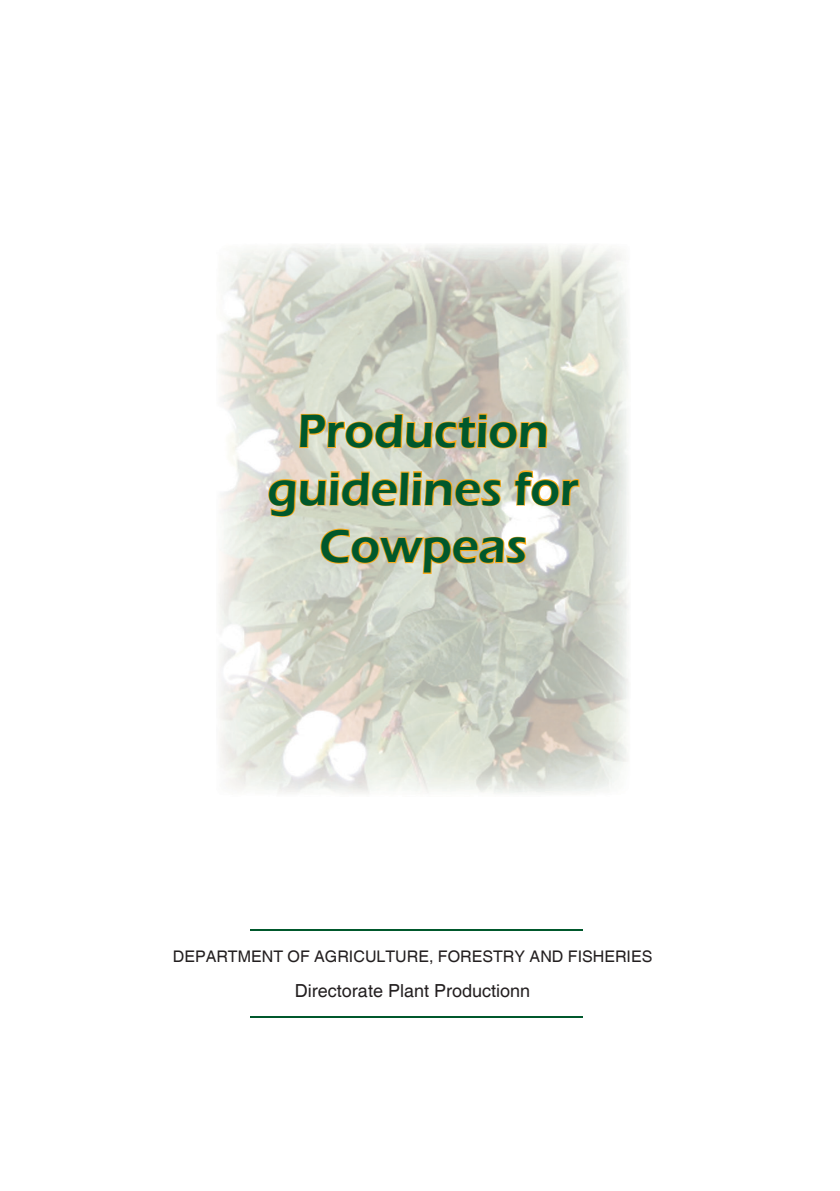
<style>
.page{position:relative;width:840px;height:1191px;background:#fff}
.page>*{position:absolute;margin:0;border:0;box-sizing:border-box;transform-origin:0 0}
.t1{font:600 48px/57.6px "Eras ITC";color:#00582c;text-align:center}
.t2{font:18px "Helvetica";color:#231f20}
.t3{font:16px "Helvetica";color:#231f20}
</style>
<div class="page">
<img style="left:219px;top:245px;width:410px;height:549px">
<hr style="left:250px;top:929px;width:332px;height:1px;background:#00582c">
<hr style="left:250px;top:1016px;width:332px;height:1px;background:#00582c">
<svg style="left:267px;top:297px;width:313px;height:390px;background:#d1cfba"></svg>
<h1 class="t1" style="left:267px;top:402px;width:312px">Production guidelines for<br>Cowpeas</h1>
<p class="t3" style="left:173px;top:946px;width:481px">DEPARTMENT OF AGRICULTURE, FORESTRY AND FISHERIES</p>
<p class="t2" style="left:295px;top:980px;width:237px">Directorate Plant Productionn</p>
</div>
